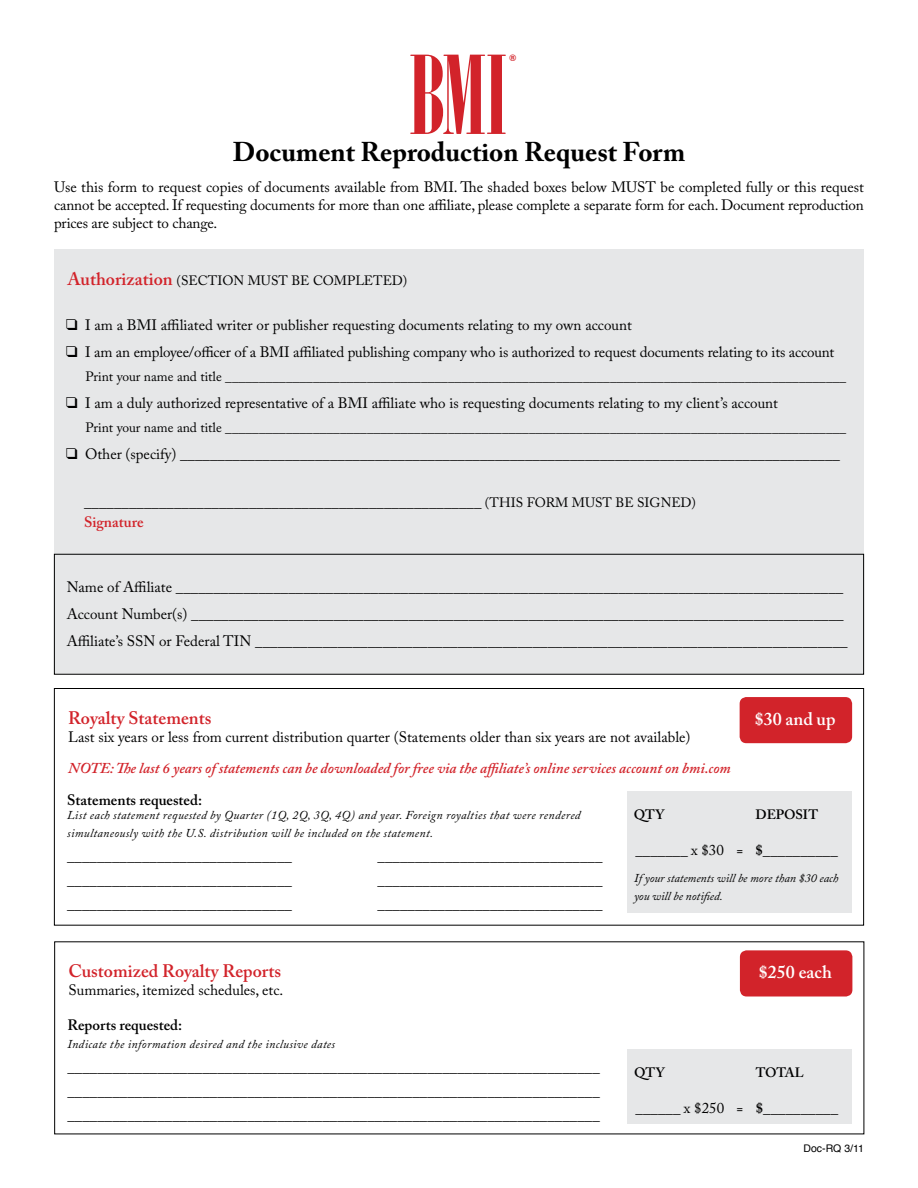
<style>
.page{position:relative;width:918px;height:1188px;background:#fff}
.page>*{position:absolute;margin:0;border:0;box-sizing:border-box;transform-origin:0 0}
.t1{font:108px "Onyx";color:#d2232a}
.t2{font:700 27px "Adobe Caslon Pro";color:#000}
.t3{font:600 18px "Adobe Caslon Pro";color:#d2232a}
.t4{font:600 18px "Adobe Caslon Pro";color:#fff}
.t5{font:15px/27px "Adobe Caslon Pro";color:#000}
.t6{font:600 15px/24px "Adobe Caslon Pro";color:#000;text-align:justify}
.t7{font:italic 600 15px "Adobe Caslon Pro";color:#d2232a}
.t8{font:13.5px "Adobe Caslon Pro";color:#000}
.t9{font:600 13.5px "Adobe Caslon Pro";color:#000}
.t10{font:italic 12px/18px "Adobe Caslon Pro";letter-spacing:.03em;color:#000}
.t11{font:italic 12px/18px "Adobe Caslon Pro";color:#000}
.t12{font:10.5px "Helvetica";color:#000}
.t13{font:700 9px "Helvetica";color:#d2232a}
.s1{font-weight:600;font-size:18px;color:#d2232a}
.s2{font-family:"Monotype Sorts"}
.s3{font-size:13.5px}
.s4{font-weight:600;color:#d2232a}
.s5{font-weight:400}
</style>
<div class="page">
<div style="left:54px;top:250px;width:810px;height:304px;background:#e6e7e8"></div>
<div style="left:54px;top:554px;width:810px;height:120px;background:#e6e7e8"></div>
<div style="left:54px;top:554px;width:810px;height:121px;border:1px solid #000"></div>
<div style="left:54px;top:688px;width:810px;height:237px;border:1px solid #000"></div>
<div style="left:627px;top:791px;width:225px;height:122px;background:#e6e7e8"></div>
<div style="left:740px;top:697px;width:112px;height:46px;background:#d2232a;border-radius:7px"></div>
<div style="left:627px;top:1049px;width:225px;height:75px;background:#e6e7e8"></div>
<div style="left:740px;top:950px;width:112px;height:47px;background:#d2232a;border-radius:7px"></div>
<h1 class="t1" style="left:410px;top:33px;width:99px">BMI</h1>
<p class="t13" style="left:510px;top:50px;width:8px">®</p>
<h2 class="t2" style="left:233px;top:136px;width:454px">Document Reproduction Request Form</h2>
<p class="t5" style="left:54px;top:178px;width:811px;line-height:18px;text-align:justify">Use this form to request copies of documents available from BMI. The shaded boxes below MUST be completed fully or this request cannot be accepted. If requesting documents for more than one affiliate, please complete a separate form for each. Document reproduction prices are subject to change.</p>
<p class="t8" style="left:68px;top:272px;width:341px"><span class="s1">Authorization</span> (SECTION MUST BE COMPLETED)</p>
<p class="t5" style="left:66px;top:312px;width:770px"><span class="s2">q</span> I am a BMI affiliated writer or publisher requesting documents relating to my own account<br><span class="s2">q</span> I am an employee/officer of a BMI affiliated publishing company who is authorized to request documents relating to its account</p>
<p class="t8" style="left:86px;top:369px;width:762px">Print your name and title ____________________________________________________________________________________________</p>
<p class="t5" style="left:66px;top:390px;width:714px"><span class="s2">q</span> I am a duly authorized representative of a BMI affiliate who is requesting documents relating to my client’s account</p>
<p class="t8" style="left:86px;top:420px;width:762px">Print your name and title ____________________________________________________________________________________________</p>
<p class="t5" style="left:66px;top:441px;width:776px"><span class="s2">q</span> Other (specify) ________________________________________________________________________________________</p>
<p class="t5" style="left:84px;top:492px;width:613px;line-height:19.8px">_____________________________________________________ <span class="s3">(THIS FORM MUST BE SIGNED)<br></span><span class="s4">Signature</span></p>
<p class="t5" style="left:67px;top:573px;width:782px">Name of Affiliate _________________________________________________________________________________________<br>Account Number(s) _______________________________________________________________________________________<br>Affiliate’s SSN or Federal TIN _______________________________________________________________________________</p>
<p class="t3" style="left:68px;top:707px;width:145px">Royalty Statements</p>
<p class="t5" style="left:68px;top:723px;width:624px">Last six years or less from current distribution quarter (Statements older than six years are not available)</p>
<p class="t7" style="left:68px;top:759px;width:664px">NOTE: The last 6 years of statements can be downloaded for free via the affiliate’s online services account on bmi.com</p>
<p class="t6" style="left:67px;top:788px;width:136px">Statements requested:</p>
<p class="t10" style="left:67px;top:806px;width:515px">List each statement requested by Quarter (1Q, 2Q, 3Q, 4Q) and year. Foreign royalties that were rendered simultaneously with the U.S. distribution will be included on the statement.</p>
<p class="t6" style="left:67px;top:844px;width:226px">______________________________</p>
<p class="t6" style="left:378px;top:844px;width:226px">______________________________</p>
<p class="t6" style="left:67px;top:868px;width:226px">______________________________</p>
<p class="t6" style="left:378px;top:868px;width:226px">______________________________</p>
<p class="t6" style="left:67px;top:892px;width:226px">______________________________</p>
<p class="t6" style="left:378px;top:892px;width:226px">______________________________</p>
<p class="t4" style="left:755px;top:708px;width:82px">$30 and up</p>
<p class="t9" style="left:634px;top:807px;width:32px">QTY</p>
<p class="t6" style="left:635px;top:838px;width:90px">_______ <span class="s5">x $30</span></p>
<p class="t9" style="left:755px;top:807px;width:64px">DEPOSIT</p>
<p class="t6" style="left:755px;top:838px;width:84px">$__________</p>
<p class="t9" style="left:736px;top:843px;width:8px">=</p>
<p class="t11" style="left:634px;top:869px;width:206px">If your statements will be more than $30 each you will be notified.</p>
<p class="t3" style="left:68px;top:960px;width:214px">Customized Royalty Reports</p>
<p class="t5" style="left:68px;top:976px;width:216px">Summaries, itemized schedules, etc.</p>
<p class="t6" style="left:67px;top:1012px;width:116px">Reports requested:</p>
<p class="t10" style="left:67px;top:1034px;width:269px">Indicate the information desired and the inclusive dates</p>
<p class="t6" style="left:67px;top:1054px;width:534px">_______________________________________________________________________ _______________________________________________________________________ _______________________________________________________________________</p>
<p class="t9" style="left:634px;top:1064px;width:32px">QTY</p>
<p class="t6" style="left:636px;top:1096px;width:90px">______ <span class="s5">x $250</span></p>
<p class="t4" style="left:759px;top:962px;width:74px">$250 each</p>
<p class="t9" style="left:737px;top:1100px;width:8px">=</p>
<p class="t9" style="left:756px;top:1064px;width:50px">TOTAL</p>
<p class="t6" style="left:756px;top:1096px;width:84px">$__________</p>
<p class="t12" style="left:804px;top:1140px;width:62px">Doc-RQ 3/11</p>
</div>
